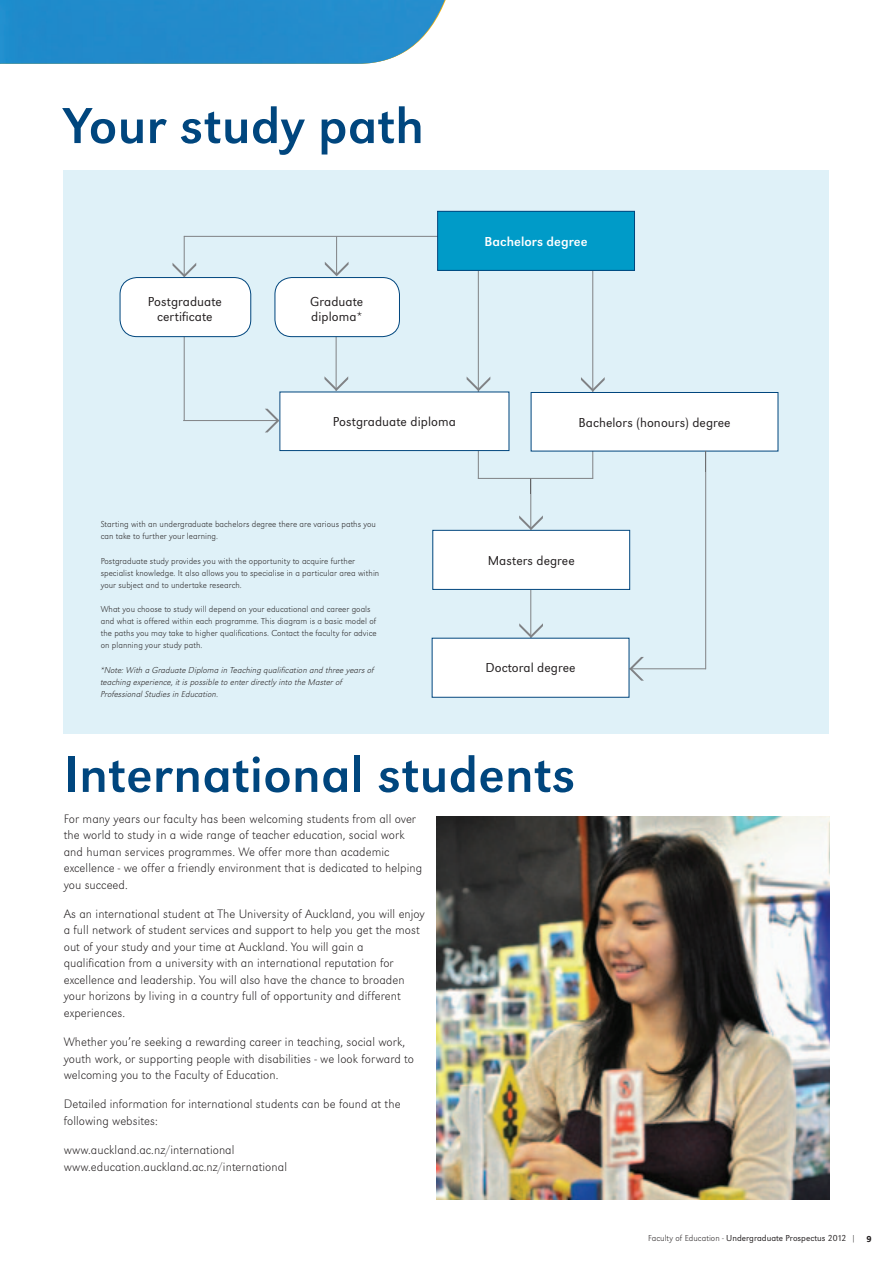
<style>
.page{position:relative;width:893px;height:1263px;background:#fff}
.page>*{position:absolute;margin:0;border:0;box-sizing:border-box;transform-origin:0 0}
.t1{font:52.5px "Grot Macron Reg";letter-spacing:.005em;color:#00467e}
.t2{font:300 13.5px/15px "Grot Macron";letter-spacing:.005em;color:#231f20}
.t3{font:13.5px "Grot Macron Reg";letter-spacing:.005em;color:#fff}
.t4{font:12.75px/16.5px "Grot Macron Extra Lt";letter-spacing:.005em;color:#231f20}
.t5{font:9px/12px "Grot Macron Extra Lt";letter-spacing:.005em;color:#231f20}
.t6{font:9px/12px "Grot Macron Extra Lt Ita";letter-spacing:.005em;color:#231f20}
.t7{font:300 9px "Grot Macron";letter-spacing:.005em;color:#231f20}
.s1{font-family:"Grot Macron Extra Lt";font-weight:400}
.s2{font-weight:500}
</style>
<div class="page">
<svg style="left:0;top:0;width:446px;height:64px;background:#2e91cd"></svg>
<div style="left:64px;top:170px;width:765px;height:564px;background:#dff1f8"></div>
<hr style="left:530px;top:478px;width:1px;height:160px;background:#808285">
<hr style="left:184px;top:236px;width:304px;height:1px;background:#808285">
<hr style="left:336px;top:308px;width:1px;height:83px;background:#808285">
<hr style="left:183px;top:420px;width:298px;height:1px;background:#808285">
<hr style="left:478px;top:266px;width:1px;height:212px;background:#808285">
<hr style="left:478px;top:478px;width:115px;height:1px;background:#808285">
<div style="left:275px;top:278px;width:124px;height:59px;background:#fff;border-radius:17px"></div>
<div style="left:275px;top:277px;width:125px;height:60px;border:1px solid #00467e;border-radius:17px"></div>
<hr style="left:184px;top:236px;width:1px;height:185px;background:#808285">
<div style="left:120px;top:278px;width:131px;height:59px;background:#fff;border-radius:17px"></div>
<div style="left:120px;top:277px;width:131px;height:60px;border:1px solid #00467e;border-radius:17px"></div>
<div style="left:433px;top:530px;width:197px;height:59px;background:#fff"></div>
<div style="left:433px;top:530px;width:197px;height:60px;border:1px solid #00467e"></div>
<svg style="left:172px;top:263px;width:24px;height:14px"></svg>
<svg style="left:324px;top:376px;width:24px;height:15px"></svg>
<svg style="left:265px;top:409px;width:14px;height:23px"></svg>
<hr style="left:592px;top:219px;width:1px;height:259px;background:#808285">
<svg style="left:581px;top:377px;width:24px;height:15px"></svg>
<svg style="left:467px;top:376px;width:23px;height:15px"></svg>
<div style="left:280px;top:392px;width:229px;height:59px;background:#fff"></div>
<div style="left:280px;top:392px;width:229px;height:59px;border:1px solid #00467e"></div>
<div style="left:531px;top:392px;width:247px;height:59px;background:#fff"></div>
<div style="left:531px;top:392px;width:247px;height:59px;border:1px solid #00467e"></div>
<svg style="left:519px;top:515px;width:24px;height:15px"></svg>
<svg style="left:519px;top:623px;width:24px;height:15px"></svg>
<div style="left:438px;top:211px;width:196px;height:59px;background:#009bc8"></div>
<div style="left:437px;top:211px;width:198px;height:60px;border:1px solid #00467e"></div>
<svg style="left:325px;top:262px;width:24px;height:14px"></svg>
<hr style="left:336px;top:236px;width:1px;height:38px;background:#808285">
<hr style="left:705px;top:451px;width:1px;height:218px;background:#808285">
<hr style="left:583px;top:668px;width:123px;height:1px;background:#808285">
<div style="left:432px;top:638px;width:197px;height:59px;background:#fff"></div>
<svg style="left:629px;top:657px;width:15px;height:24px"></svg>
<img style="left:437px;top:816px;width:392px;height:383px">
<h1 class="t1" style="left:64px;top:95px;width:362px">Your study path</h1>
<p class="t2" style="left:148px;top:295px;width:75px;text-align:center">Postgraduate certificate</p>
<p class="t2" style="left:310px;top:295px;width:55px">Graduate diploma*</p>
<p class="t3" style="left:485px;top:233px;width:104px">Bachelors degree</p>
<p class="t2" style="left:333px;top:414px;width:124px">Postgraduate diploma</p>
<p class="t2" style="left:578px;top:415px;width:154px">Bachelors (honours) degree</p>
<p class="t5" style="left:101px;top:518px;width:277px">Starting with an undergraduate bachelors degree there are various paths you can take to further your learning.</p>
<p class="t5" style="left:101px;top:555px;width:280px">Postgraduate study provides you with the opportunity to acquire further specialist knowledge. It also allows you to specialise in a particular area within your subject and to undertake research.</p>
<p class="t5" style="left:101px;top:603px;width:277px">What you choose to study will depend on your educational and career goals and what is offered within each programme. This diagram is a basic model of the paths you may take to higher qualifications. Contact the faculty for advice on planning your study path.</p>
<p class="t6" style="left:101px;top:664px;width:275px">*Note: With a Graduate Diploma in Teaching qualification and three years of teaching experience, it is possible to enter directly into the Master of<br>Professional Studies in Education.</p>
<p class="t2" style="left:488px;top:553px;width:89px">Masters degree</p>
<p class="t2" style="left:486px;top:661px;width:91px">Doctoral degree</p>
<h1 class="t1" style="left:64px;top:744px;width:513px">International students</h1>
<p class="t4" style="left:64px;top:810px;width:360px">For many years our faculty has been welcoming students from all over the world to study in a wide range of teacher education, social work and human services programmes. We offer more than academic excellence - we offer a friendly environment that is dedicated to helping you succeed.</p>
<p class="t4" style="left:64px;top:905px;width:363px">As an international student at The University of Auckland, you will enjoy a full network of student services and support to help you get the most out of your study and your time at Auckland. You will gain a qualification from a university with an international reputation for excellence and leadership. You will also have the chance to broaden your horizons by living in a country full of opportunity and different experiences.</p>
<p class="t4" style="left:64px;top:1034px;width:352px">Whether you’re seeking a rewarding career in teaching, social work, youth work, or supporting people with disabilities - we look forward to welcoming you to the Faculty of Education.</p>
<p class="t4" style="left:64px;top:1096px;width:338px">Detailed information for international students can be found at the following websites:</p>
<p class="t4" style="left:64px;top:1142px;width:225px">www.auckland.ac.nz/international www.education.auckland.ac.nz/international</p>
<p class="t7" style="left:648px;top:1233px;width:225px"><span class="s1">Faculty of Education -</span> Undergraduate Prospectus 2012 | <span class="s2">9</span></p>
</div>
